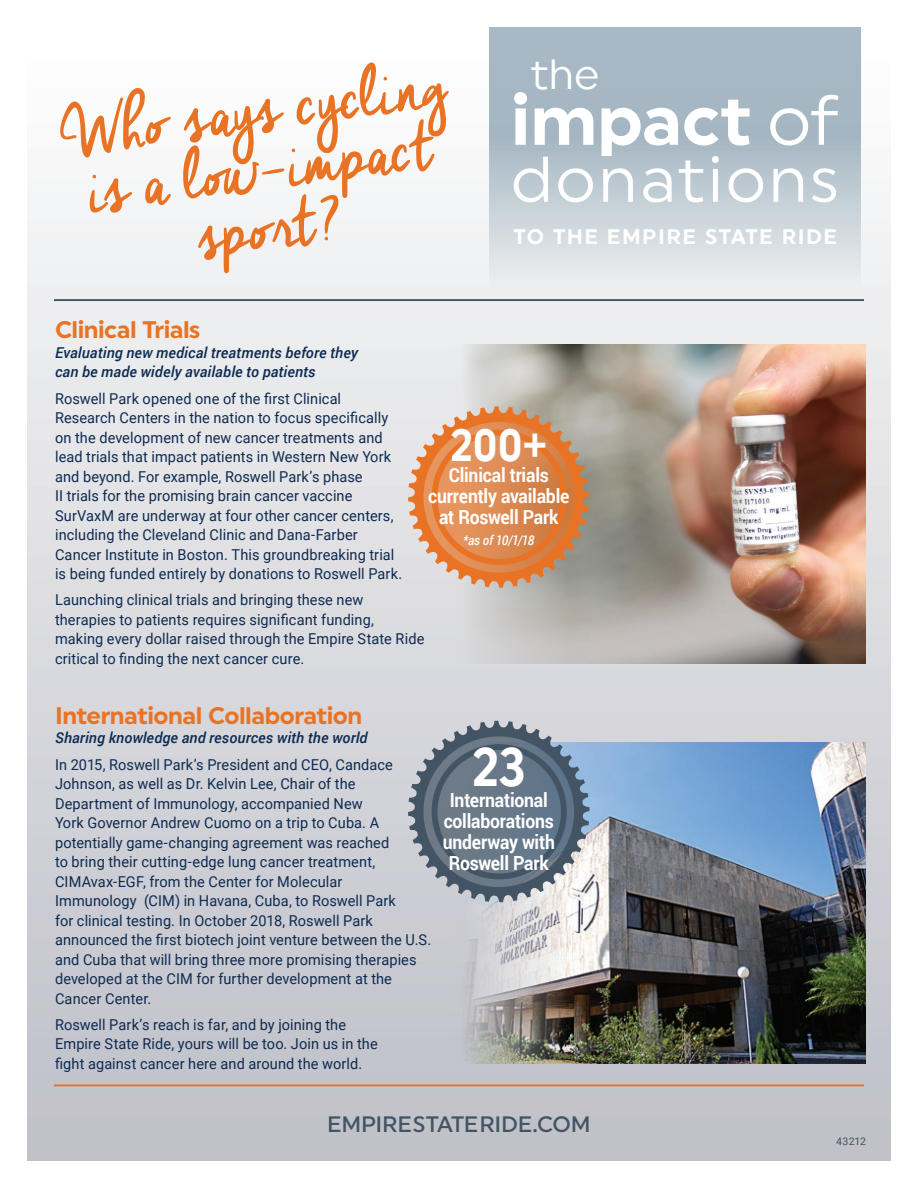
<style>
.page{position:relative;width:918px;height:1188px;background:#fff}
.page>*{position:absolute;margin:0;border:0;box-sizing:border-box;transform-origin:0 0}
.t1{font:70.5px "Uniform Regular 2";color:#fff}
.t2{font:64.5px "Uniform Regular 3";letter-spacing:.035em;color:#fff}
.t3{font:54px "Uniform Regular 2";color:#fff;scale:.9 1}
.t4{font:45px "Uniform Regular 2";color:#fff;scale:.9 1}
.t5{font:42px "Uniform Regular 3";color:#fff}
.t6{font:700 24px "Uniform";letter-spacing:-.02em;color:#e97324}
.t7{font:500 22.35px "Uniform";letter-spacing:-.015em;color:#435464}
.t8{font:21px "Uniform Regular 2";letter-spacing:.07em;color:#fff}
.t9{font:700 19.5px/21px "Roboto";letter-spacing:-.01em;color:#fff;text-align:center;scale:.9 1}
.t10{font:15px/19.5px "Roboto";letter-spacing:.005em;color:#0e2b51}
.t11{font:italic 500 15px/19.5px "Roboto";letter-spacing:.005em;color:#0e2b51}
.t12{font:italic 500 13.5px "Roboto";letter-spacing:-.03em;color:#fff;scale:.9 1}
.t13{font:10.5px "Roboto";letter-spacing:.015em;color:#435464}
.s1{font-family:"Uniform Regular 3"}
</style>
<div class="page">
<div style="left:27px;top:27px;width:864px;height:1134px;background:linear-gradient(to bottom,#fefefe,#bdbec6)"></div>
<img style="left:455px;top:344px;width:410px;height:319px">
<img style="left:455px;top:742px;width:410px;height:322px">
<svg style="left:408px;top:406px;width:182px;height:182px;background:#d89466"></svg>
<svg style="left:408px;top:721px;width:182px;height:181px;background:#7b8896"></svg>
<svg style="left:489px;top:27px;width:372px;height:272px;background:#bcc9d1"></svg>
<hr style="left:54px;top:1085px;width:810px;height:1px;background:#e97324">
<hr style="left:54px;top:299px;width:810px;height:2px;background:#435464">
<svg style="left:60px;top:62px;width:389px;height:211px"></svg>
<h3 class="t5" style="left:530px;top:49px;width:71px">the</h3>
<h1 class="t1" style="left:511px;top:78px;width:330px">impact <span class="s1">of</span></h1>
<h2 class="t2" style="left:511px;top:141px;width:330px">donations</h2>
<h3 class="t8" style="left:514px;top:224px;width:325px">TO THE EMPIRE STATE RIDE</h3>
<h3 class="t6" style="left:55px;top:316px;width:147px">Clinical Trials</h3>
<p class="t11" style="left:55px;top:342px;width:304px">Evaluating new medical treatments before they can be made widely available to patients</p>
<p class="t10" style="left:55px;top:388px;width:349px">Roswell Park opened one of the first Clinical Research Centers in the nation to focus specifically on the development of new cancer treatments and lead trials that impact patients in Western New York and beyond. For example, Roswell Park’s phase<br>II trials for the promising brain cancer vaccine SurVaxM are underway at four other cancer centers, including the Cleveland Clinic and Dana-Farber Cancer Institute in Boston. This groundbreaking trial is being funded entirely by donations to Roswell Park.</p>
<p class="t10" style="left:55px;top:590px;width:371px">Launching clinical trials and bringing these new therapies to patients requires significant funding, making every dollar raised through the Empire State Ride critical to finding the next cancer cure.</p>
<h3 class="t6" style="left:55px;top:701px;width:309px">International Collaboration</h3>
<p class="t11" style="left:55px;top:728px;width:314px">Sharing knowledge and resources with the world</p>
<p class="t10" style="left:55px;top:754px;width:378px">In 2015, Roswell Park’s President and CEO, Candace Johnson, as well as Dr. Kelvin Lee, Chair of the Department of Immunology, accompanied New<br>York Governor Andrew Cuomo on a trip to Cuba. A potentially game-changing agreement was reached<br>to bring their cutting-edge lung cancer treatment, CIMAvax-EGF, from the Center for Molecular<br>Immunology (CIM) in Havana, Cuba, to Roswell Park<br>for clinical testing. In October 2018, Roswell Park announced the first biotech joint venture between the U.S. and Cuba that will bring three more promising therapies developed at the CIM for further development at the Cancer Center.</p>
<p class="t10" style="left:55px;top:1014px;width:324px">Roswell Park’s reach is far, and by joining the<br>Empire State Ride, yours will be too. Join us in the fight against cancer here and around the world.</p>
<h3 class="t4" style="left:450px;top:419px;width:109px">200+</h3>
<h3 class="t9" style="left:428px;top:464px;width:158px">Clinical trials currently available at Roswell Park</h3>
<p class="t12" style="left:463px;top:531px;width:80px">*as of 10/1/18</p>
<h3 class="t3" style="left:472px;top:735px;width:62px">23</h3>
<h3 class="t9" style="left:443px;top:789px;width:126px">International collaborations underway with<br>Roswell Park</h3>
<h3 class="t7" style="left:327px;top:1111px;width:265px">EMPIRESTATERIDE.COM</h3>
<p class="t13" style="left:836px;top:1134px;width:31px">43212</p>
</div>
